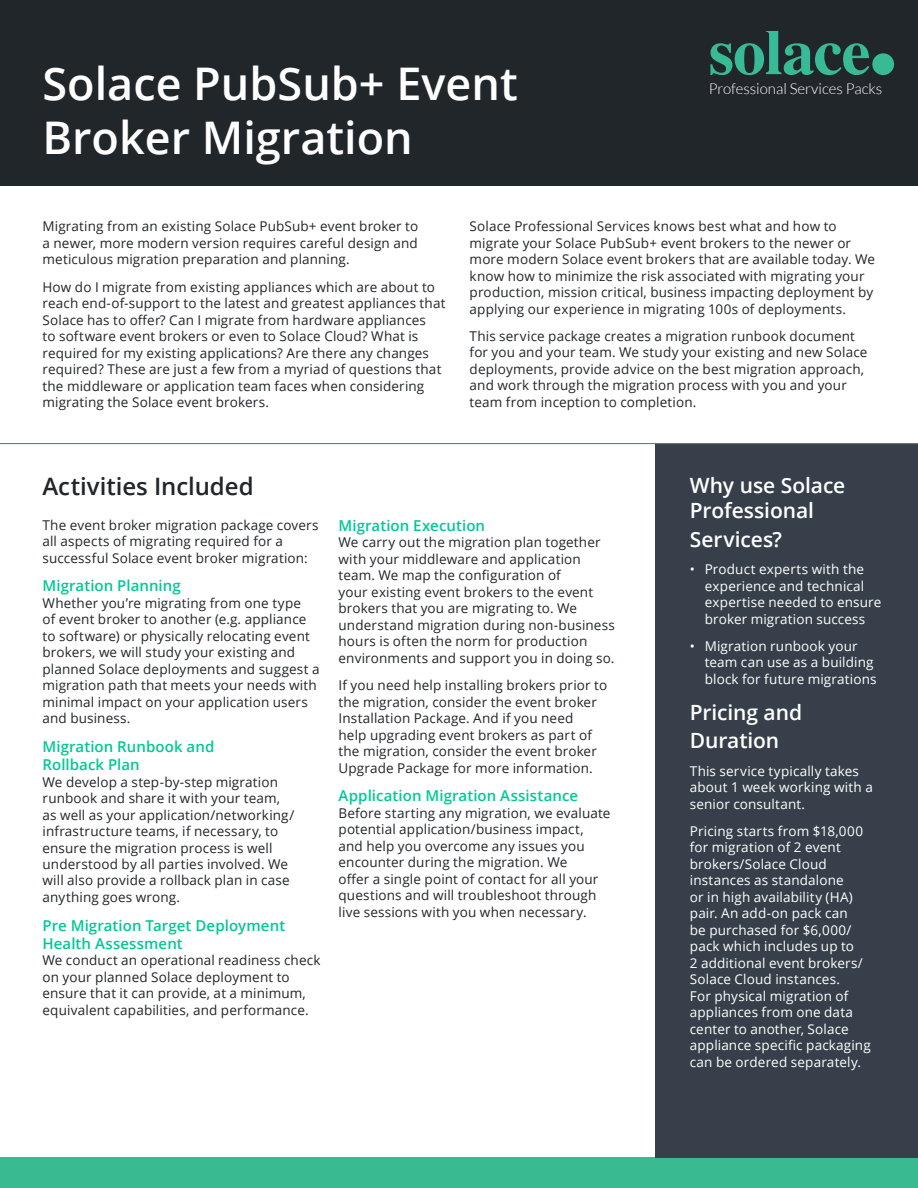
<style>
.page{position:relative;width:918px;height:1188px;background:#fff}
.page>*{position:absolute;margin:0;border:0;box-sizing:border-box;transform-origin:0 0}
.t1{font:600 45px "Open Sans";color:#fff}
.t2{font:600 24px "Open Sans";letter-spacing:-.005em;color:#20262a}
.t3{font:600 21px/25.2px "Open Sans";letter-spacing:-.005em;color:#fff}
.t4{font:600 15px/18px "Open Sans";letter-spacing:.005em;color:#00c895}
.t5{font:300 15px "Lato";color:#fff}
.t6{font:13.5px/16.5px "Open Sans";letter-spacing:.01em;color:#20262a}
.t7{font:13.5px/16.5px "Open Sans";letter-spacing:.01em;color:#fff}
</style>
<div class="page">
<div style="left:0;top:0;width:918px;height:185px;background:#21262a"></div>
<div style="left:0;top:1157px;width:918px;height:31px;background:#39ba90"></div>
<svg style="left:710px;top:32px;width:159px;height:43px"></svg>
<div style="left:872px;top:53px;width:22px;height:22px;background:#37ba95;border-radius:50%"></div>
<div style="left:655px;top:444px;width:263px;height:713px;background:#37404a"></div>
<hr style="left:0;top:443px;width:918px;height:1px;background:#009193">
<h1 class="t1" style="left:43px;top:53px;width:477px">Solace PubSub+ Event</h1>
<h1 class="t1" style="left:43px;top:107px;width:372px">Broker Migration</h1>
<p class="t5" style="left:709px;top:81px;width:175px">Professional Services Packs</p>
<p class="t6" style="left:43px;top:218px;width:377px;text-align:justify">Migrating from an existing Solace PubSub+ event broker to a newer, more modern version requires careful design and meticulous migration preparation and planning.</p>
<p class="t6" style="left:43px;top:278px;width:404px">How do I migrate from existing appliances which are about to reach end-of-support to the latest and greatest appliances that Solace has to offer? Can I migrate from hardware appliances<br>to software event brokers or even to Solace Cloud? What is required for my existing applications? Are there any changes required? These are just a few from a myriad of questions that the middleware or application team faces when considering migrating the Solace event brokers.</p>
<p class="t6" style="left:470px;top:218px;width:407px">Solace Professional Services knows best what and how to migrate your Solace PubSub+ event brokers to the newer or more modern Solace event brokers that are available today. We know how to minimize the risk associated with migrating your production, mission critical, business impacting deployment by applying our experience in migrating 100s of deployments.</p>
<p class="t6" style="left:470px;top:327px;width:399px">This service package creates a migration runbook document for you and your team. We study your existing and new Solace deployments, provide advice on the best migration approach, and work through the migration process with you and your team from inception to completion.</p>
<h2 class="t2" style="left:43px;top:470px;width:213px">Activities Included</h2>
<h3 class="t3" style="left:690px;top:472px;width:157px">Why use Solace<br>Professional</h3>
<h3 class="t3" style="left:690px;top:526px;width:94px">Services?</h3>
<p class="t7" style="left:705px;top:561px;width:178px;text-indent:-15px">• Product experts with the experience and technical expertise needed to ensure broker migration success</p>
<p class="t7" style="left:705px;top:637px;width:173px;text-indent:-15px">• Migration runbook your team can use as a building block for future migrations</p>
<h3 class="t3" style="left:690px;top:697px;width:114px;line-height:28.8px">Pricing and<br>Duration</h3>
<p class="t7" style="left:690px;top:762px;width:184px">This service typically takes about 1 week working with a senior consultant.</p>
<p class="t7" style="left:690px;top:822px;width:182px">Pricing starts from $18,000 for migration of 2 event brokers/Solace Cloud instances as standalone<br>or in high availability (HA) pair. An add-on pack can<br>be purchased for $6,000/ pack which includes up to<br>2 additional event brokers/<br>Solace Cloud instances.<br>For physical migration of appliances from one data center to another, Solace appliance specific packaging can be ordered separately.</p>
<p class="t6" style="left:43px;top:516px;width:278px">The event broker migration package covers all aspects of migrating required for a successful Solace event broker migration:</p>
<p class="t4" style="left:43px;top:577px;width:140px">Migration Planning</p>
<p class="t6" style="left:43px;top:594px;width:279px">Whether you’re migrating from one type<br>of event broker to another (e.g. appliance to software) or physically relocating event brokers, we will study your existing and planned Solace deployments and suggest a migration path that meets your needs with minimal impact on your application users and business.</p>
<p class="t4" style="left:43px;top:737px;width:173px">Migration Runbook and<br>Rollback Plan</p>
<p class="t6" style="left:43px;top:773px;width:253px">We develop a step-by-step migration runbook and share it with your team, as well as your application/networking/ infrastructure teams, if necessary, to ensure the migration process is well understood by all parties involved. We will also provide a rollback plan in case anything goes wrong.</p>
<p class="t4" style="left:43px;top:916px;width:244px">Pre Migration Target Deployment<br>Health Assessment</p>
<p class="t6" style="left:43px;top:952px;width:279px">We conduct an operational readiness check on your planned Solace deployment to ensure that it can provide, at a minimum, equivalent capabilities, and performance.</p>
<p class="t4" style="left:339px;top:516px;width:148px">Migration Execution</p>
<p class="t6" style="left:339px;top:534px;width:278px">We carry out the migration plan together with your middleware and application team. We map the configuration of<br>your existing event brokers to the event brokers that you are migrating to. We understand migration during non-business hours is often the norm for production environments and support you in doing so.</p>
<p class="t6" style="left:339px;top:677px;width:270px">If you need help installing brokers prior to the migration, consider the event broker Installation Package. And if you need<br>help upgrading event brokers as part of the migration, consider the event broker Upgrade Package for more information.</p>
<p class="t4" style="left:339px;top:786px;width:241px">Application Migration Assistance</p>
<p class="t6" style="left:339px;top:804px;width:273px">Before starting any migration, we evaluate potential application/business impact, and help you overcome any issues you encounter during the migration. We<br>offer a single point of contact for all your questions and will troubleshoot through live sessions with you when necessary.</p>
</div>
